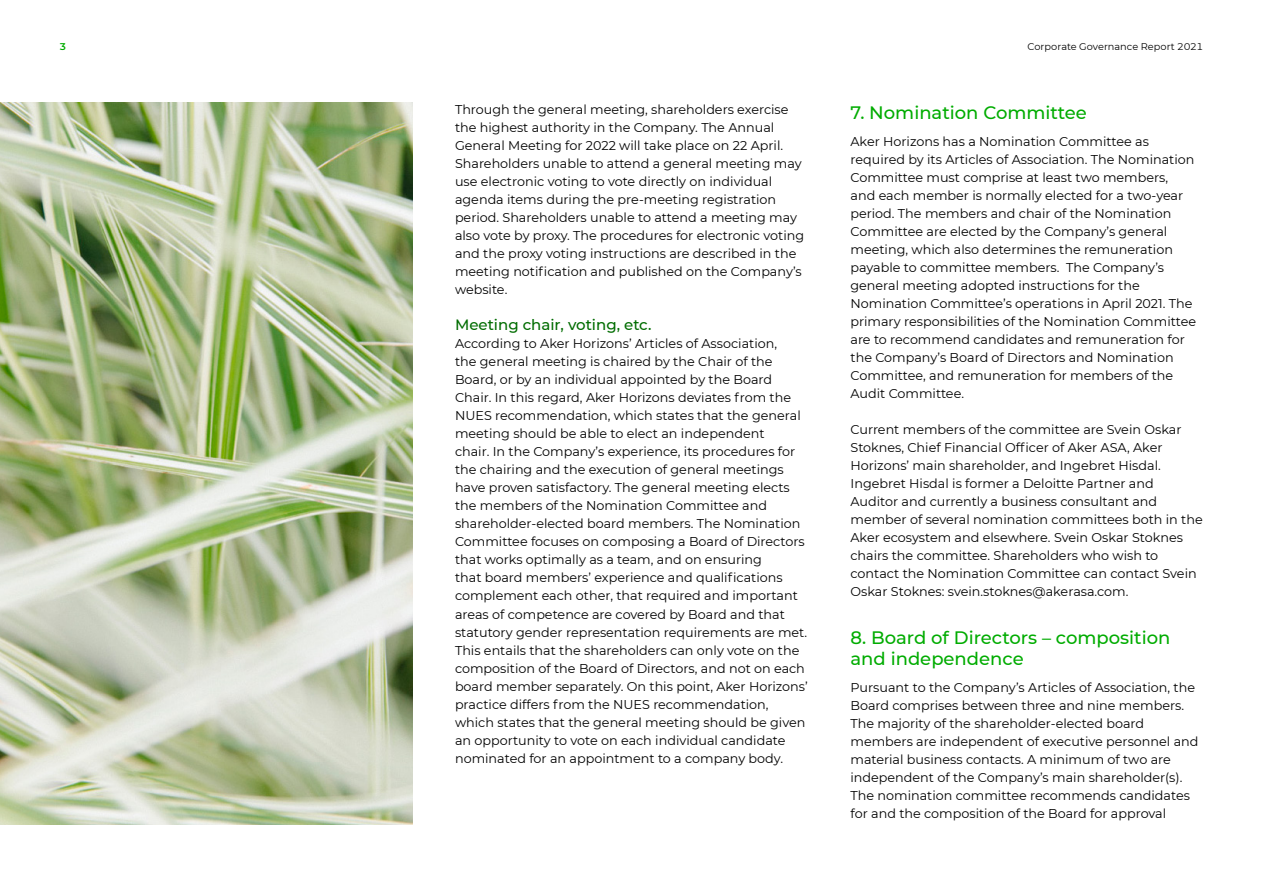
<style>
.page{position:relative;width:1263px;height:893px;background:#fff}
.page>*{position:absolute;margin:0;border:0;box-sizing:border-box;transform-origin:0 0}
.t1{font:500 18px/21px "Montserrat";color:#00ac00}
.t2{font:500 15px "Montserrat";color:#006c00}
.t3{font:12.75px/18px "Montserrat";color:#000}
.t4{font:9.75px "Montserrat";letter-spacing:.005em;color:#000}
.t5{font:600 9.75px "Montserrat";color:#00ac00}
</style>
<div class="page">
<img style="left:0;top:102px;width:412px;height:723px">
<p class="t5" style="left:60px;top:40px;width:8px">3</p>
<p class="t4" style="left:1027px;top:40px;width:178px">Corporate Governance Report 2021</p>
<p class="t3" style="left:455px;top:100px;width:351px">Through the general meeting, shareholders exercise the highest authority in the Company. The Annual General Meeting for 2022 will take place on 22 April.<br>Shareholders unable to attend a general meeting may use electronic voting to vote directly on individual agenda items during the pre-meeting registration period. Shareholders unable to attend a meeting may also vote by proxy. The procedures for electronic voting and the proxy voting instructions are described in the meeting notification and published on the Company’s website.</p>
<p class="t2" style="left:455px;top:319px;width:198px">Meeting chair, voting, etc.</p>
<p class="t3" style="left:455px;top:334px;width:354px">According to Aker Horizons’ Articles of Association,<br>the general meeting is chaired by the Chair of the Board, or by an individual appointed by the Board Chair. In this regard, Aker Horizons deviates from the NUES recommendation, which states that the general meeting should be able to elect an independent<br>chair. In the Company’s experience, its procedures for the chairing and the execution of general meetings have proven satisfactory. The general meeting elects the members of the Nomination Committee and shareholder-elected board members. The Nomination Committee focuses on composing a Board of Directors that works optimally as a team, and on ensuring<br>that board members’ experience and qualifications complement each other, that required and important areas of competence are covered by Board and that statutory gender representation requirements are met.<br>This entails that the shareholders can only vote on the composition of the Board of Directors, and not on each board member separately. On this point, Aker Horizons’ practice differs from the NUES recommendation, which states that the general meeting should be given an opportunity to vote on each individual candidate nominated for an appointment to a company body.</p>
<h1 class="t1" style="left:850px;top:104px;width:238px">7. Nomination Committee</h1>
<p class="t3" style="left:850px;top:132px;width:347px">Aker Horizons has a Nomination Committee as required by its Articles of Association. The Nomination Committee must comprise at least two members, and each member is normally elected for a two-year period. The members and chair of the Nomination Committee are elected by the Company’s general meeting, which also determines the remuneration payable to committee members. The Company’s general meeting adopted instructions for the Nomination Committee’s operations in April 2021. The primary responsibilities of the Nomination Committee are to recommend candidates and remuneration for the Company’s Board of Directors and Nomination Committee, and remuneration for members of the Audit Committee.</p>
<p class="t3" style="left:850px;top:420px;width:354px">Current members of the committee are Svein Oskar Stoknes, Chief Financial Officer of Aker ASA, Aker Horizons’ main shareholder, and Ingebret Hisdal.<br>Ingebret Hisdal is former a Deloitte Partner and Auditor and currently a business consultant and member of several nomination committees both in the Aker ecosystem and elsewhere. Svein Oskar Stoknes chairs the committee. Shareholders who wish to contact the Nomination Committee can contact Svein Oskar Stoknes: svein.stoknes@akerasa.com.</p>
<h1 class="t1" style="left:850px;top:628px;width:321px">8. Board of Directors – composition and independence</h1>
<p class="t3" style="left:850px;top:679px;width:349px">Pursuant to the Company’s Articles of Association, the Board comprises between three and nine members.<br>The majority of the shareholder-elected board members are independent of executive personnel and material business contacts. A minimum of two are independent of the Company’s main shareholder(s).<br>The nomination committee recommends candidates for and the composition of the Board for approval</p>
</div>
